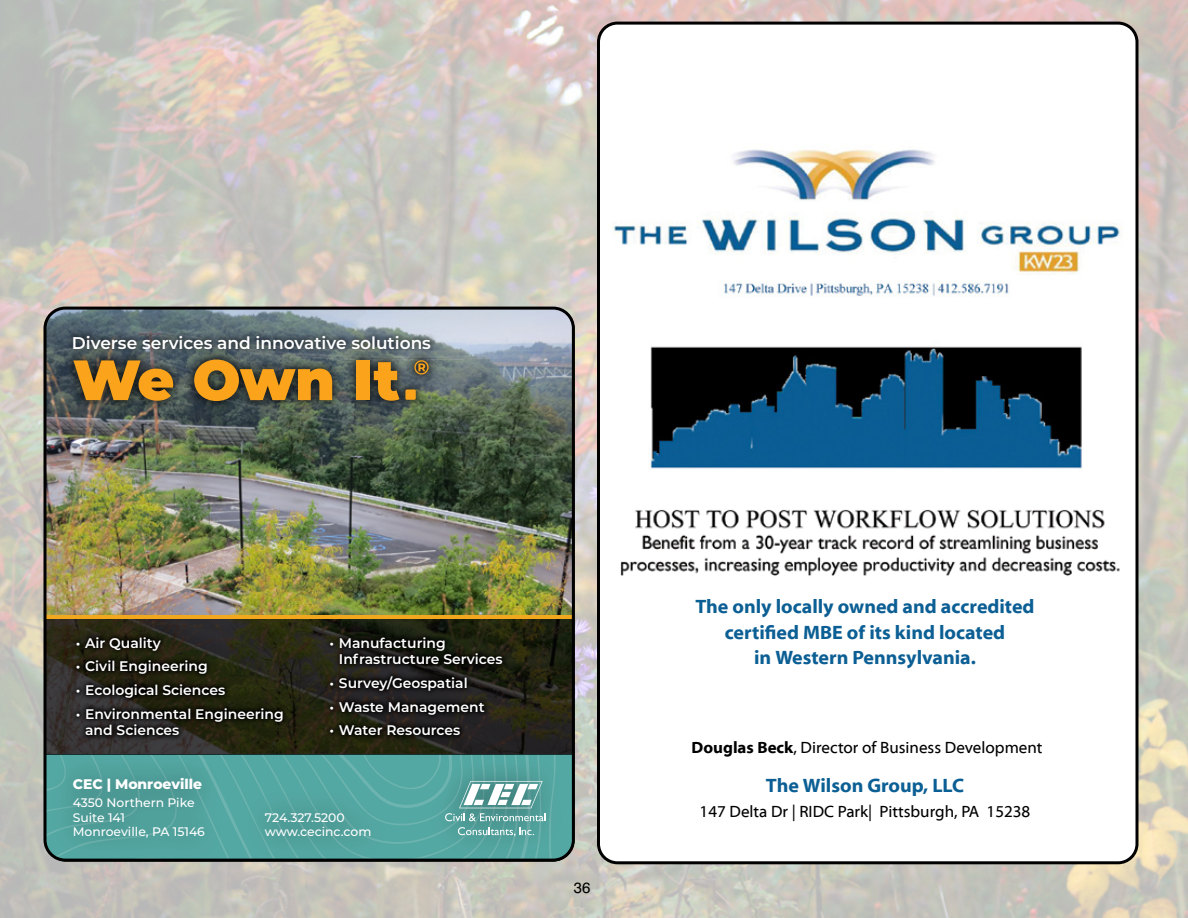
<style>
.page{position:relative;width:1188px;height:918px;background:#fff}
.page>*{position:absolute;margin:0;border:0;box-sizing:border-box;transform-origin:0 0}
.t1{font:700 19.5px/25.5px "Myriad Web Pro";color:#0b5f94;text-align:center}
.t2{font:600 16.95px "Montserrat";color:#fff}
.t3{font:16.5px "Myriad Web Pro";color:#000}
.t4{font:15px "Swiss 721 BT";color:#000}
.t5{font:600 13.95px/16.6px "Montserrat";color:#fff}
.t6{font:800 13.95px "Montserrat";color:#fff}
.t7{font:500 12.3px/14.9px "Montserrat";color:#fff}
.s1{font-weight:700}
</style>
<div class="page">
<img style="left:0;top:0;width:1188px;height:918px">
<img style="left:48px;top:401px;width:523px;height:214px">
<svg style="left:48px;top:619px;width:523px;height:135px;background:#27271a"></svg>
<svg style="left:71px;top:631px;width:437px;height:110px;background:#1d1c13"></svg>
<div style="left:62px;top:348px;width:377px;height:65px;background:#000;opacity:.75"></div>
<svg style="left:45px;top:308px;width:528px;height:93px;background:#828070"></svg>
<div style="left:405px;top:389px;width:11px;height:11px;background:#faa31b;border-radius:2px"></div>
<svg style="left:45px;top:754px;width:528px;height:106px;background:#57a5a0"></svg>
<hr style="left:45px;top:615px;width:528px;height:4px;background:#f1a71e">
<div style="left:44px;top:307px;width:531px;height:555px;border:3px solid #000;border-radius:20px"></div>
<div style="left:598px;top:23px;width:539px;height:840px;background:#fff;border-radius:19px"></div>
<div style="left:597px;top:22px;width:541px;height:842px;border:3px solid #000;border-radius:19px"></div>
<img style="left:613px;top:149px;width:509px;height:149px">
<img style="left:620px;top:509px;width:500px;height:67px">
<img style="left:650px;top:346px;width:432px;height:123px">
<p class="t2" style="left:72px;top:331px;width:361px">Diverse services and innovative solutions</p>
<p class="t5" style="left:76px;top:634px;width:86px">• Air Quality</p>
<p class="t5" style="left:76px;top:657px;width:133px">• Civil Engineering</p>
<p class="t5" style="left:76px;top:681px;width:151px">• Ecological Sciences</p>
<p class="t5" style="left:85px;top:705px;width:200px;text-indent:-9px">• Environmental Engineering and Sciences</p>
<p class="t5" style="left:339px;top:634px;width:165px;text-indent:-9px">• Manufacturing<br>Infrastructure Services</p>
<p class="t5" style="left:330px;top:674px;width:140px">• Survey/Geospatial</p>
<p class="t5" style="left:330px;top:698px;width:156px">• Waste Management</p>
<p class="t5" style="left:330px;top:721px;width:132px">• Water Resources</p>
<p class="t6" style="left:73px;top:774px;width:131px">CEC | Monroeville</p>
<p class="t7" style="left:73px;top:795px;width:134px">4350 Northern Pike<br>Suite 141<br>Monroeville, PA 15146</p>
<p class="t7" style="left:265px;top:809px;width:108px">724.327.5200 www.cecinc.com</p>
<p class="t4" style="left:574px;top:879px;width:18px">36</p>
<h1 class="t1" style="left:695px;top:594px;width:341px">The only locally owned and accredited certified MBE of its kind located<br>in Western Pennsylvania.</h1>
<p class="t3" style="left:691px;top:738px;width:353px"><span class="s1">Douglas Beck</span>, Director of Business Development</p>
<h1 class="t1" style="left:766px;top:773px;width:200px">The Wilson Group, LLC</h1>
<p class="t3" style="left:700px;top:803px;width:332px">147 Delta Dr | RIDC Park| Pittsburgh, PA 15238</p>
</div>
